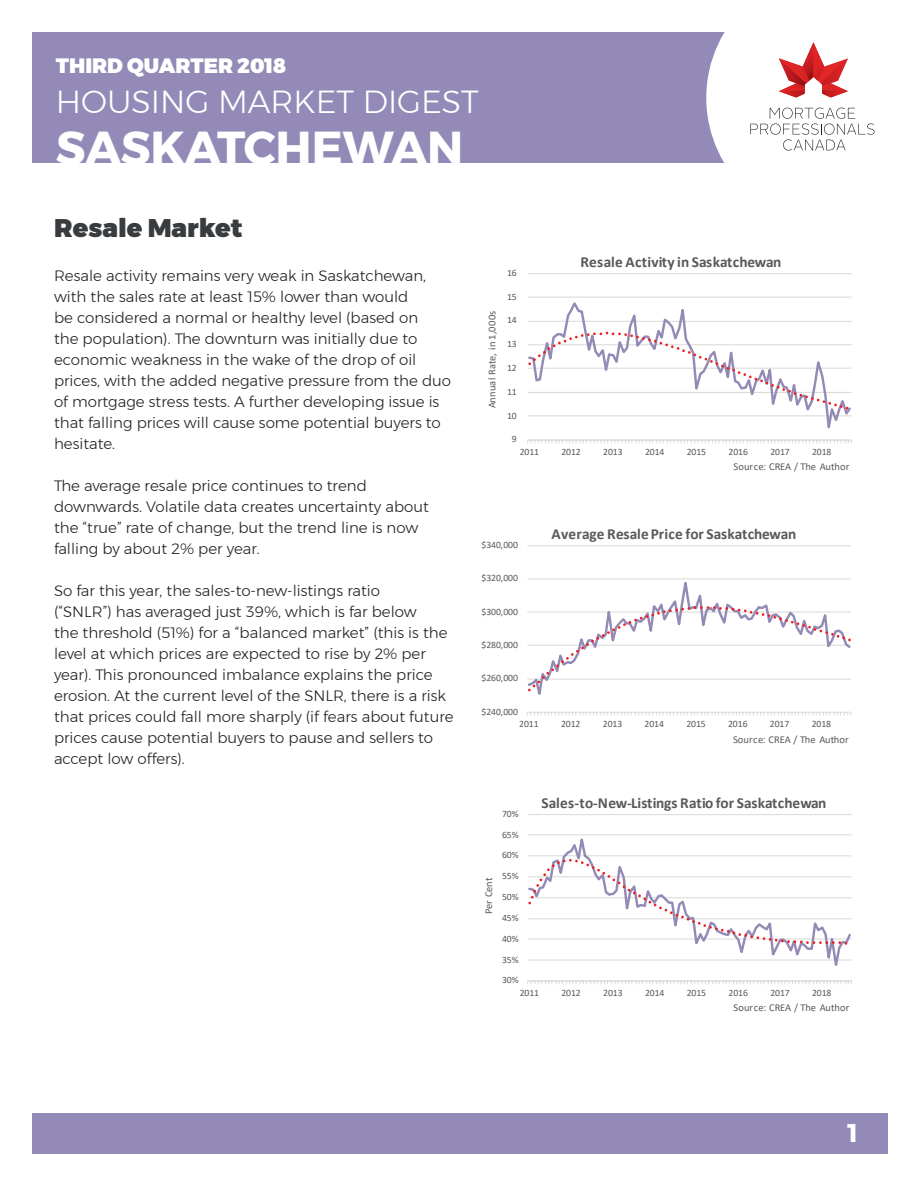
<style>
.page{position:relative;width:918px;height:1188px;background:#fff}
.page>*{position:absolute;margin:0;border:0;box-sizing:border-box;transform-origin:0 0}
.t1{font:700 46.05px "Montserrat";color:#fff}
.t2{font:300 31.8px "Montserrat";color:#fff}
.t3{font:900 25.5px "Montserrat";color:#393c3f}
.t4{font:700 25.5px "Montserrat";color:#fff}
.t5{font:900 20.7px "Montserrat";color:#fff}
.t6{font:700 15.3px "Calibri";color:#595959}
.t7{font:300 15px/21px "Montserrat";color:#231f20}
.t8{font:10.5px "Calibri";letter-spacing:.01em;color:#595959}
.t9{font:9.75px "Calibri";letter-spacing:-.005em;color:#595959}
</style>
<div class="page">
<div style="left:32px;top:32px;width:850px;height:131px;background:#948ab8"></div>
<div style="left:33px;top:1113px;width:855px;height:40px;background:#948ab8"></div>
<div style="left:706px;top:32px;width:176px;height:131px;background:#fff"></div>
<svg style="left:750px;top:108px;width:125px;height:43px;background:#ececec"></svg>
<svg style="left:779px;top:42px;width:69px;height:56px;background:#e99899"></svg>
<hr style="left:528px;top:273px;width:323px;height:1px;background:#dad9d8">
<svg style="left:527px;top:440px;width:325px;height:3px"></svg>
<svg style="left:528px;top:296px;width:324px;height:144px"></svg>
<svg style="left:527px;top:330px;width:324px;height:83px"></svg>
<hr style="left:527px;top:545px;width:324px;height:1px;background:#dad9d8">
<svg style="left:527px;top:712px;width:325px;height:3px"></svg>
<svg style="left:527px;top:578px;width:324px;height:117px"></svg>
<svg style="left:527px;top:605px;width:324px;height:89px"></svg>
<hr style="left:528px;top:814px;width:323px;height:1px;background:#dad9d8">
<svg style="left:527px;top:981px;width:325px;height:3px"></svg>
<svg style="left:528px;top:834px;width:323px;height:132px"></svg>
<svg style="left:528px;top:857px;width:323px;height:89px"></svg>
<h3 class="t5" style="left:56px;top:49px;width:232px">THIRD QUARTER 2018</h3>
<h2 class="t2" style="left:56px;top:78px;width:425px">HOUSING MARKET DIGEST</h2>
<h1 class="t1" style="left:56px;top:111px;width:409px">SASKATCHEWAN</h1>
<h3 class="t3" style="left:54px;top:207px;width:190px">Resale Market</h3>
<p class="t7" style="left:54px;top:265px;width:399px">Resale activity remains very weak in Saskatchewan, with the sales rate at least 15% lower than would<br>be considered a normal or healthy level (based on<br>the population). The downturn was initially due to economic weakness in the wake of the drop of oil prices, with the added negative pressure from the duo of mortgage stress tests. A further developing issue is that falling prices will cause some potential buyers to hesitate.</p>
<p class="t7" style="left:54px;top:475px;width:376px">The average resale price continues to trend downwards. Volatile data creates uncertainty about the “true” rate of change, but the trend line is now falling by about 2% per year.</p>
<p class="t7" style="left:54px;top:580px;width:401px">So far this year, the sales-to-new-listings ratio<br>(“SNLR”) has averaged just 39%, which is far below<br>the threshold (51%) for a “balanced market” (this is the level at which prices are expected to rise by 2% per year). This pronounced imbalance explains the price erosion. At the current level of the SNLR, there is a risk that prices could fall more sharply (if fears about future prices cause potential buyers to pause and sellers to accept low offers).</p>
<p class="t8" style="left:485px;top:408px;width:99px;rotate:-90deg">Annual Rate, in 1,000s</p>
<p class="t9" style="left:507px;top:266px;width:11px">16</p>
<p class="t9" style="left:507px;top:290px;width:11px">15</p>
<p class="t9" style="left:507px;top:313px;width:11px">14</p>
<p class="t9" style="left:507px;top:337px;width:11px">13</p>
<p class="t9" style="left:507px;top:361px;width:11px">12</p>
<p class="t9" style="left:507px;top:385px;width:11px">11</p>
<p class="t9" style="left:507px;top:409px;width:11px">10</p>
<p class="t9" style="left:512px;top:432px;width:6px">9</p>
<p class="t6" style="left:580px;top:251px;width:203px">Resale Activity in Saskatchewan</p>
<p class="t9" style="left:520px;top:445px;width:21px">2011</p>
<p class="t9" style="left:561px;top:445px;width:21px">2012</p>
<p class="t9" style="left:603px;top:445px;width:21px">2013</p>
<p class="t9" style="left:645px;top:445px;width:21px">2014</p>
<p class="t9" style="left:687px;top:445px;width:21px">2015</p>
<p class="t9" style="left:729px;top:445px;width:21px">2016</p>
<p class="t9" style="left:770px;top:445px;width:21px">2017</p>
<p class="t9" style="left:812px;top:445px;width:21px">2018</p>
<p class="t8" style="left:734px;top:460px;width:117px">Source: CREA / The Author</p>
<p class="t9" style="left:482px;top:538px;width:38px">$340,000</p>
<p class="t9" style="left:482px;top:571px;width:38px">$320,000</p>
<p class="t9" style="left:482px;top:605px;width:38px">$300,000</p>
<p class="t9" style="left:482px;top:638px;width:38px">$280,000</p>
<p class="t9" style="left:482px;top:671px;width:38px">$260,000</p>
<p class="t9" style="left:482px;top:705px;width:38px">$240,000</p>
<p class="t6" style="left:552px;top:523px;width:246px">Average Resale Price for Saskatchewan</p>
<p class="t9" style="left:519px;top:717px;width:21px">2011</p>
<p class="t9" style="left:561px;top:717px;width:21px">2012</p>
<p class="t9" style="left:603px;top:717px;width:21px">2013</p>
<p class="t9" style="left:645px;top:717px;width:21px">2014</p>
<p class="t9" style="left:686px;top:717px;width:21px">2015</p>
<p class="t9" style="left:728px;top:717px;width:21px">2016</p>
<p class="t9" style="left:770px;top:717px;width:21px">2017</p>
<p class="t9" style="left:812px;top:717px;width:21px">2018</p>
<p class="t8" style="left:733px;top:732px;width:117px">Source: CREA / The Author</p>
<p class="t8" style="left:481px;top:914px;width:38px;rotate:-90deg">Per Cent</p>
<p class="t9" style="left:502px;top:807px;width:18px">70%</p>
<p class="t9" style="left:502px;top:828px;width:18px">65%</p>
<p class="t9" style="left:502px;top:848px;width:18px">60%</p>
<p class="t9" style="left:502px;top:869px;width:18px">55%</p>
<p class="t9" style="left:502px;top:890px;width:18px">50%</p>
<p class="t9" style="left:502px;top:911px;width:18px">45%</p>
<p class="t9" style="left:502px;top:932px;width:18px">40%</p>
<p class="t9" style="left:502px;top:953px;width:18px">35%</p>
<p class="t9" style="left:502px;top:973px;width:18px">30%</p>
<p class="t6" style="left:541px;top:792px;width:287px">Sales-to-New-Listings Ratio for Saskatchewan</p>
<p class="t9" style="left:520px;top:986px;width:21px">2011</p>
<p class="t9" style="left:561px;top:986px;width:21px">2012</p>
<p class="t9" style="left:603px;top:986px;width:21px">2013</p>
<p class="t9" style="left:645px;top:986px;width:21px">2014</p>
<p class="t9" style="left:687px;top:986px;width:21px">2015</p>
<p class="t9" style="left:729px;top:986px;width:21px">2016</p>
<p class="t9" style="left:770px;top:986px;width:21px">2017</p>
<p class="t9" style="left:812px;top:986px;width:21px">2018</p>
<p class="t8" style="left:734px;top:1001px;width:117px">Source: CREA / The Author</p>
<h3 class="t4" style="left:848px;top:1113px;width:12px">1</h3>
</div>
